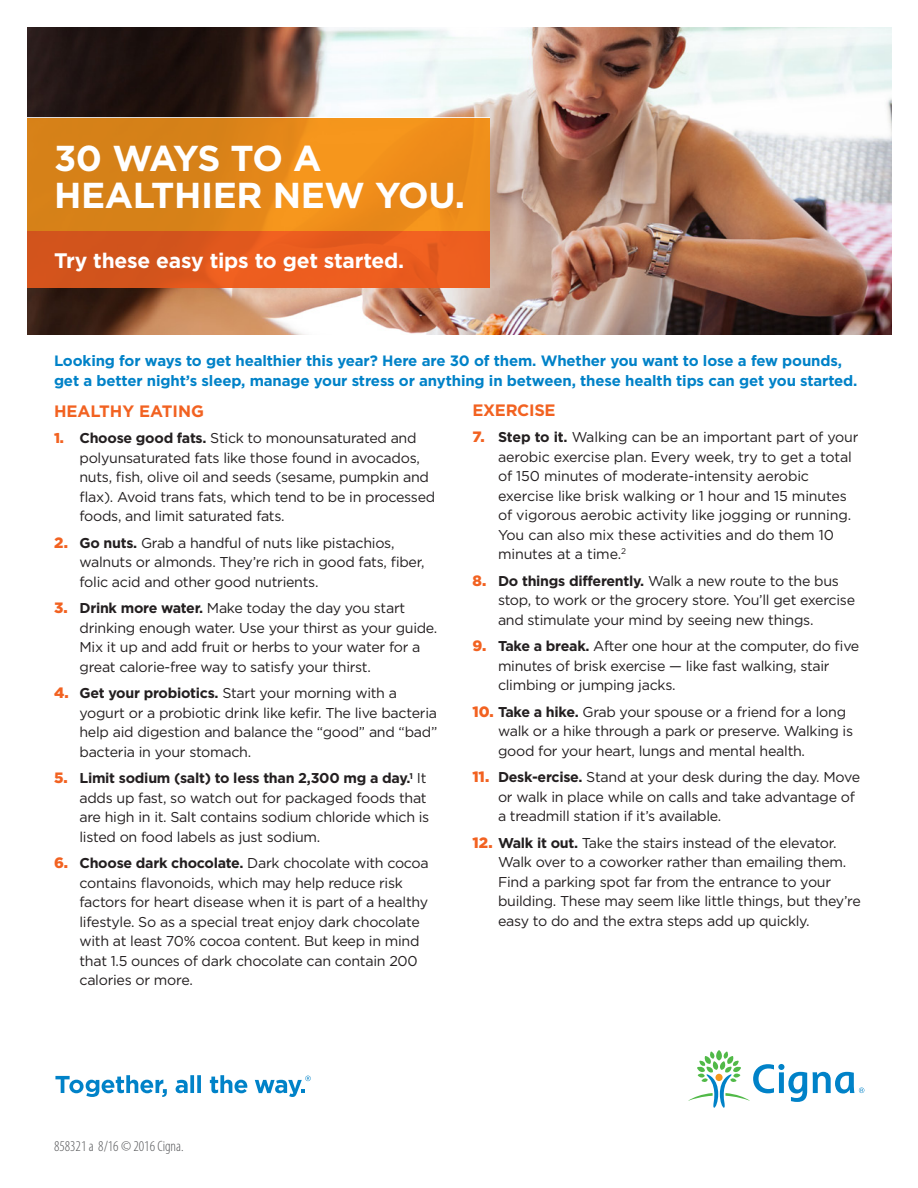
<style>
.page{position:relative;width:918px;height:1188px;background:#fff}
.page>*{position:absolute;margin:0;border:0;box-sizing:border-box;transform-origin:0 0}
.Headline_2_bars_phot{font:700 36px/37.5px "Gotham";letter-spacing:-.01em;color:#fff}
.Subheadline_bold_14{font:700 21px "Gotham";letter-spacing:-.01em;color:#fff}
.Bullet_copy_book_9_5{font:700 16.5px "Gotham";letter-spacing:-.01em;color:#f26221}
.Body_copy__book_9_5{font:700 15px "Gotham";letter-spacing:-.01em;color:#0082c8}
.Legal_copy_Cat{font:300 condensed 15px "Myriad Pro";color:#57585a}
.Bullet_copy_book_9_5-2{font:14.25px/19.5px "Gotham";letter-spacing:-.02em;color:#231f20}
.s1{font-weight:900;color:#f26221}
.s2{font-weight:700}
.s3{font-weight:900;font-size:15px;color:#f26221}
</style>
<div class="page">
<img style="left:27px;top:27px;width:864px;height:308px">
<svg style="left:27px;top:118px;width:462px;height:113px;background:#e38819"></svg>
<svg style="left:27px;top:231px;width:462px;height:57px;background:#e1591d"></svg>
<svg style="left:55px;top:1075px;width:112px;height:22px"></svg>
<svg style="left:176px;top:1075px;width:25px;height:18px"></svg>
<svg style="left:210px;top:1075px;width:37px;height:18px"></svg>
<svg style="left:255px;top:1076px;width:56px;height:21px"></svg>
<svg style="left:688px;top:1050px;width:176px;height:58px"></svg>
<p class="Headline_2_bars_phot" style="left:54px;top:138px;width:413px">30 WAYS TO A<br>HEALTHIER NEW YOU.</p>
<p class="Subheadline_bold_14" style="left:54px;top:249px;width:352px">Try these easy tips to get started.</p>
<p class="Body_copy__book_9_5" style="left:54px;top:352px;width:790px">Looking for ways to get healthier this year? Here are 30 of them. Whether you want to lose a few pounds,</p>
<p class="Body_copy__book_9_5" style="left:54px;top:372px;width:805px">get a better night’s sleep, manage your stress or anything in between, these health tips can get you started.</p>
<p class="Bullet_copy_book_9_5" style="left:54px;top:401px;width:151px">HEALTHY EATING</p>
<p class="Bullet_copy_book_9_5-2" style="left:80px;top:428px;width:357px;text-indent:-26px"><span class="s1">1.</span> <span class="s2">Choose good fats.</span> Stick to monounsaturated and polyunsaturated fats like those found in avocados, nuts, fish, olive oil and seeds (sesame, pumpkin and flax). Avoid trans fats, which tend to be in processed foods, and limit saturated fats.</p>
<p class="Bullet_copy_book_9_5-2" style="left:80px;top:533px;width:346px;text-indent:-26px"><span class="s3">2.</span> <span class="s2">Go nuts.</span> Grab a handful of nuts like pistachios, walnuts or almonds. They’re rich in good fats, fiber, folic acid and other good nutrients.</p>
<p class="Bullet_copy_book_9_5-2" style="left:80px;top:598px;width:359px;text-indent:-26px"><span class="s3">3.</span> <span class="s2">Drink more water.</span> Make today the day you start drinking enough water. Use your thirst as your guide.<br>Mix it up and add fruit or herbs to your water for a great calorie-free way to satisfy your thirst.</p>
<p class="Bullet_copy_book_9_5-2" style="left:80px;top:683px;width:359px;text-indent:-26px"><span class="s3">4.</span> <span class="s2">Get your probiotics.</span> Start your morning with a yogurt or a probiotic drink like kefir. The live bacteria help aid digestion and balance the “good” and “bad” bacteria in your stomach.</p>
<p class="Bullet_copy_book_9_5-2" style="left:80px;top:768px;width:351px;text-indent:-26px"><span class="s3">5.</span> <span class="s2">Limit sodium (salt) to less than 2,300 mg a day.</span><sup>1</sup> It adds up fast, so watch out for packaged foods that are high in it. Salt contains sodium chloride which is listed on food labels as just sodium.</p>
<p class="Bullet_copy_book_9_5-2" style="left:80px;top:853px;width:351px;text-indent:-26px"><span class="s3">6.</span> <span class="s2">Choose dark chocolate.</span> Dark chocolate with cocoa contains flavonoids, which may help reduce risk factors for heart disease when it is part of a healthy lifestyle. So as a special treat enjoy dark chocolate with at least 70% cocoa content. But keep in mind that 1.5 ounces of dark chocolate can contain 200 calories or more.</p>
<p class="Bullet_copy_book_9_5" style="left:473px;top:400px;width:85px">EXERCISE</p>
<p class="Bullet_copy_book_9_5-2" style="left:498px;top:427px;width:362px;text-indent:-26px"><span class="s3">7.</span> <span class="s2">Step to it.</span> Walking can be an important part of your aerobic exercise plan. Every week, try to get a total of 150 minutes of moderate-intensity aerobic exercise like brisk walking or 1 hour and 15 minutes of vigorous aerobic activity like jogging or running.<br>You can also mix these activities and do them 10 minutes at a time.<sup>2</sup></p>
<p class="Bullet_copy_book_9_5-2" style="left:498px;top:571px;width:359px;text-indent:-26px"><span class="s3">8.</span> <span class="s2">Do things differently.</span> Walk a new route to the bus stop, to work or the grocery store. You’ll get exercise and stimulate your mind by seeing new things.</p>
<p class="Bullet_copy_book_9_5-2" style="left:498px;top:636px;width:363px;text-indent:-26px"><span class="s3">9.</span> <span class="s2">Take a break.</span> After one hour at the computer, do five minutes of brisk exercise — like fast walking, stair climbing or jumping jacks.</p>
<p class="Bullet_copy_book_9_5-2" style="left:498px;top:702px;width:357px;text-indent:-26px"><span class="s3">10.</span> <span class="s2">Take a hike.</span> Grab your spouse or a friend for a long walk or a hike through a park or preserve. Walking is good for your heart, lungs and mental health.</p>
<p class="Bullet_copy_book_9_5-2" style="left:498px;top:767px;width:364px;text-indent:-26px"><span class="s3">11.</span> <span class="s2">Desk-ercise.</span> Stand at your desk during the day. Move or walk in place while on calls and take advantage of a treadmill station if it’s available.</p>
<p class="Bullet_copy_book_9_5-2" style="left:498px;top:833px;width:364px;text-indent:-26px"><span class="s3">12.</span> <span class="s2">Walk it out.</span> Take the stairs instead of the elevator.<br>Walk over to a coworker rather than emailing them.<br>Find a parking spot far from the entrance to your building. These may seem like little things, but they’re easy to do and the extra steps add up quickly.</p>
<p class="Legal_copy_Cat" style="left:54px;top:1138px;width:131px">858321 a 8/16 © 2016 Cigna.</p>
</div>
